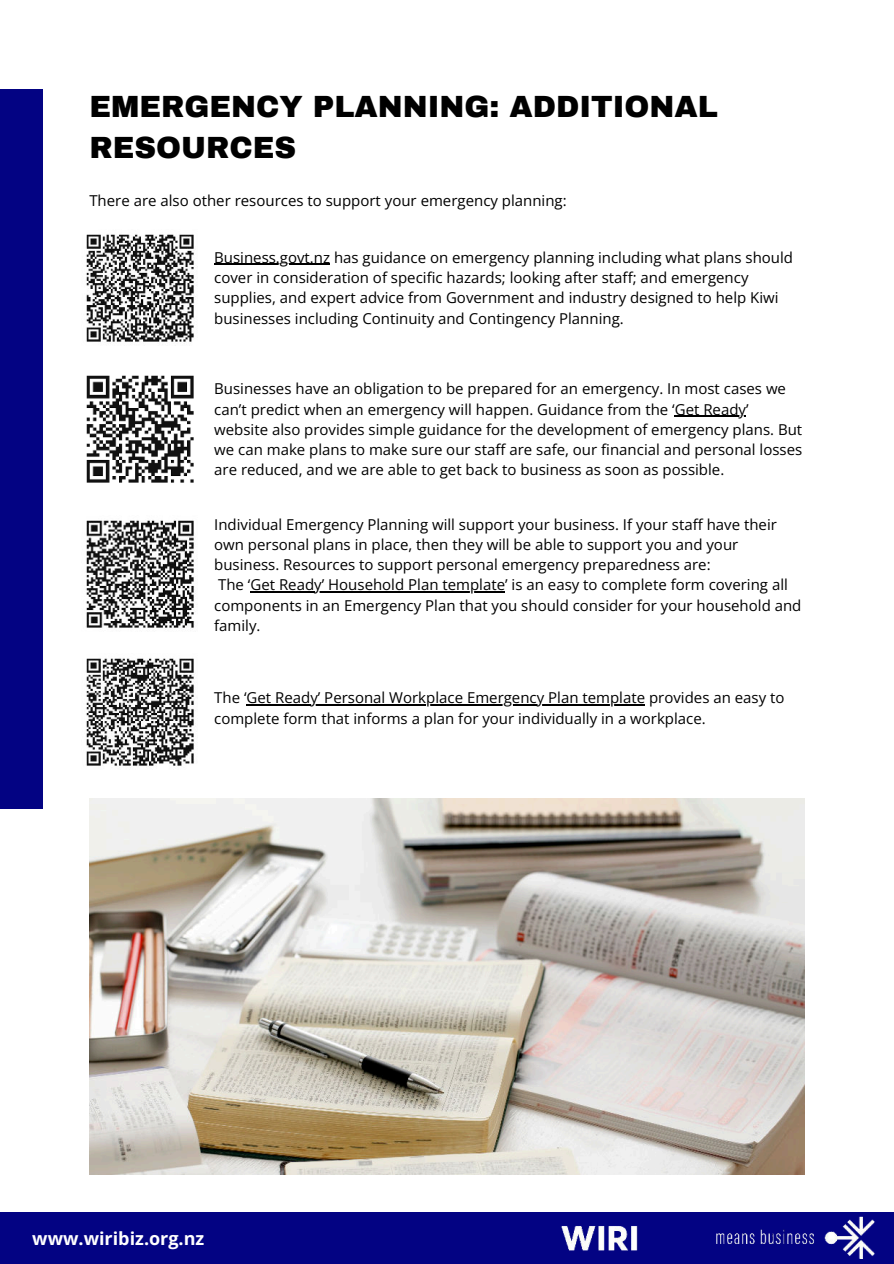
<style>
.page{position:relative;width:894px;height:1264px;background:#fff}
.page>*{position:absolute;margin:0;border:0;box-sizing:border-box;transform-origin:0 0}
.t1{font:900 30px/41.7px "Archivo";color:#000}
.t2{font:700 18px "Open Sans";color:#fff}
.t3{font:15px/20.2px "Open Sans";color:#000}
</style>
<div class="page">
<div style="left:0;top:89px;width:43px;height:719px;background:#030383"></div>
<img style="left:86px;top:234px;width:110px;height:108px">
<img style="left:86px;top:375px;width:108px;height:108px">
<img style="left:86px;top:520px;width:110px;height:110px">
<img style="left:86px;top:658px;width:108px;height:108px">
<img style="left:89px;top:798px;width:715px;height:376px">
<hr style="left:214px;top:264px;width:116px;height:1px;background:#000">
<hr style="left:674px;top:416px;width:71px;height:1px;background:#000">
<hr style="left:250px;top:591px;width:255px;height:1px;background:#000">
<hr style="left:246px;top:704px;width:399px;height:1px;background:#000">
<div style="left:0;top:1212px;width:893px;height:51px;background:#030383"></div>
<img style="left:561px;top:1216px;width:314px;height:42px">
<h1 class="t1" style="left:89px;top:85px;width:630px">EMERGENCY PLANNING: ADDITIONAL<br>RESOURCES</h1>
<p class="t3" style="left:89px;top:190px;width:478px">There are also other resources to support your emergency planning:</p>
<p class="t3" style="left:214px;top:247px;width:580px">Business.govt.nz has guidance on emergency planning including what plans should cover in consideration of specific hazards; looking after staff; and emergency supplies, and expert advice from Government and industry designed to help Kiwi businesses including Continuity and Contingency Planning.</p>
<p class="t3" style="left:214px;top:378px;width:589px">Businesses have an obligation to be prepared for an emergency. In most cases we can’t predict when an emergency will happen. Guidance from the ‘Get Ready’ website also provides simple guidance for the development of emergency plans. But we can make plans to make sure our staff are safe, our financial and personal losses are reduced, and we are able to get back to business as soon as possible.</p>
<p class="t3" style="left:214px;top:514px;width:588px">Individual Emergency Planning will support your business. If your staff have their own personal plans in place, then they will be able to support you and your business. Resources to support personal emergency preparedness are:<br>The ‘Get Ready’ Household Plan template’ is an easy to complete form covering all components in an Emergency Plan that you should consider for your household and family.</p>
<p class="t3" style="left:214px;top:687px;width:571px">The ‘Get Ready’ Personal Workplace Emergency Plan template provides an easy to complete form that informs a plan for your individually in a workplace.</p>
<p class="t2" style="left:32px;top:1225px;width:173px">www.wiribiz.org.nz</p>
</div>
